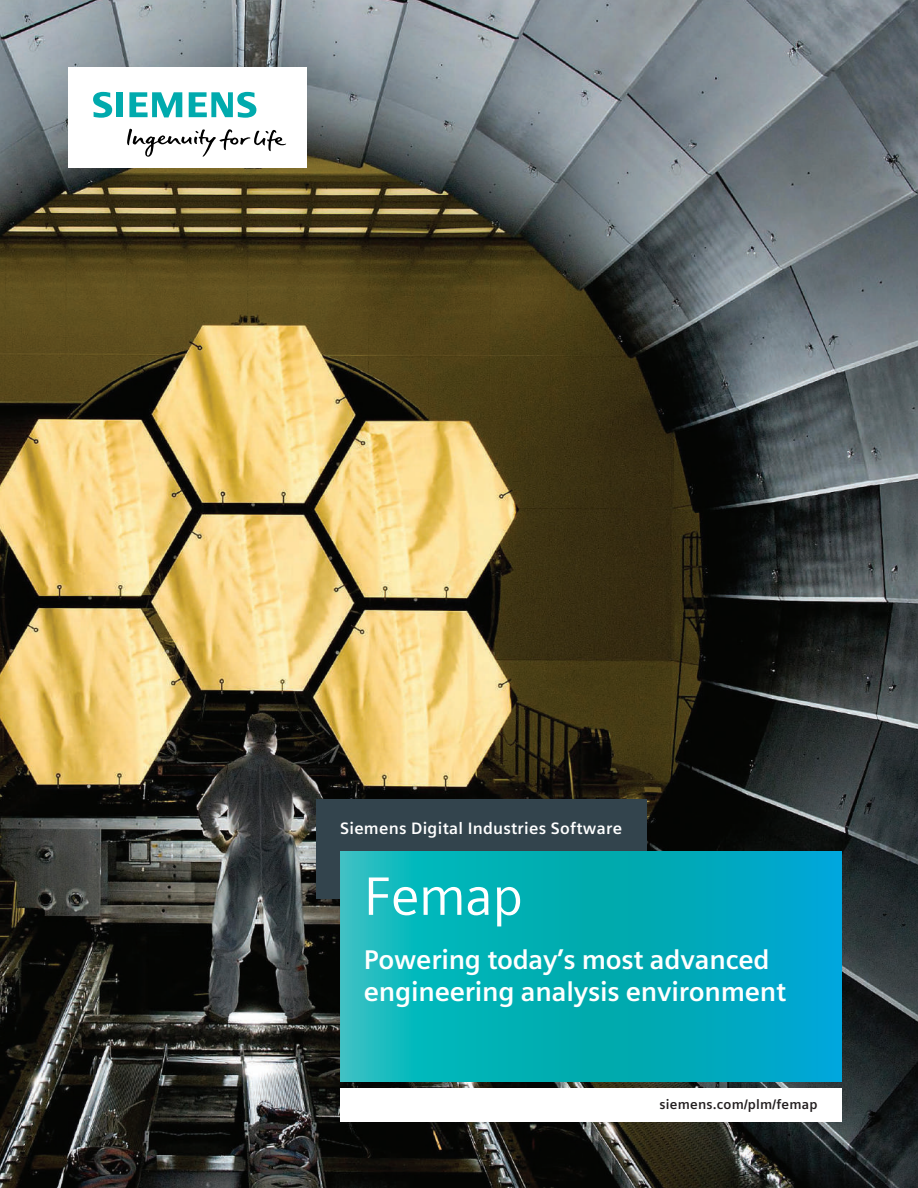
<style>
.page{position:relative;width:918px;height:1188px;background:#fff}
.page>*{position:absolute;margin:0;border:0;box-sizing:border-box;transform-origin:0 0}
.t1{font:54px "Siemens Sans Global";letter-spacing:-.01em;color:#fff}
.t2{font:700 27px/32.4px "Siemens Sans Global";letter-spacing:-.01em;color:#fff}
.t3{font:700 16.5px "Siemens Sans Global";letter-spacing:.015em;color:#fff}
.t4{font:700 13.5px "Siemens Sans Global";letter-spacing:.015em;color:#231f20}
</style>
<div class="page">
<img style="left:0;top:0;width:918px;height:1188px">
<div style="left:68px;top:67px;width:238px;height:101px;background:#fff"></div>
<svg style="left:127px;top:129px;width:159px;height:28px"></svg>
<svg style="left:93px;top:92px;width:30px;height:26px"></svg>
<svg style="left:129px;top:92px;width:53px;height:25px"></svg>
<svg style="left:189px;top:92px;width:67px;height:26px"></svg>
<div style="left:340px;top:1088px;width:501px;height:33px;background:#fff"></div>
<div style="left:316px;top:799px;width:331px;height:100px;background:#33444d"></div>
<svg style="left:340px;top:852px;width:501px;height:229px;background:#05aebc"></svg>
<p class="t3" style="left:340px;top:816px;width:283px">Siemens Digital Industries Software</p>
<h1 class="t1" style="left:364px;top:855px;width:160px">Femap</h1>
<p class="t2" style="left:364px;top:944px;width:424px">Powering today’s most advanced engineering analysis environment</p>
<p class="t4" style="left:660px;top:1094px;width:160px">siemens.com/plm/femap</p>
</div>
